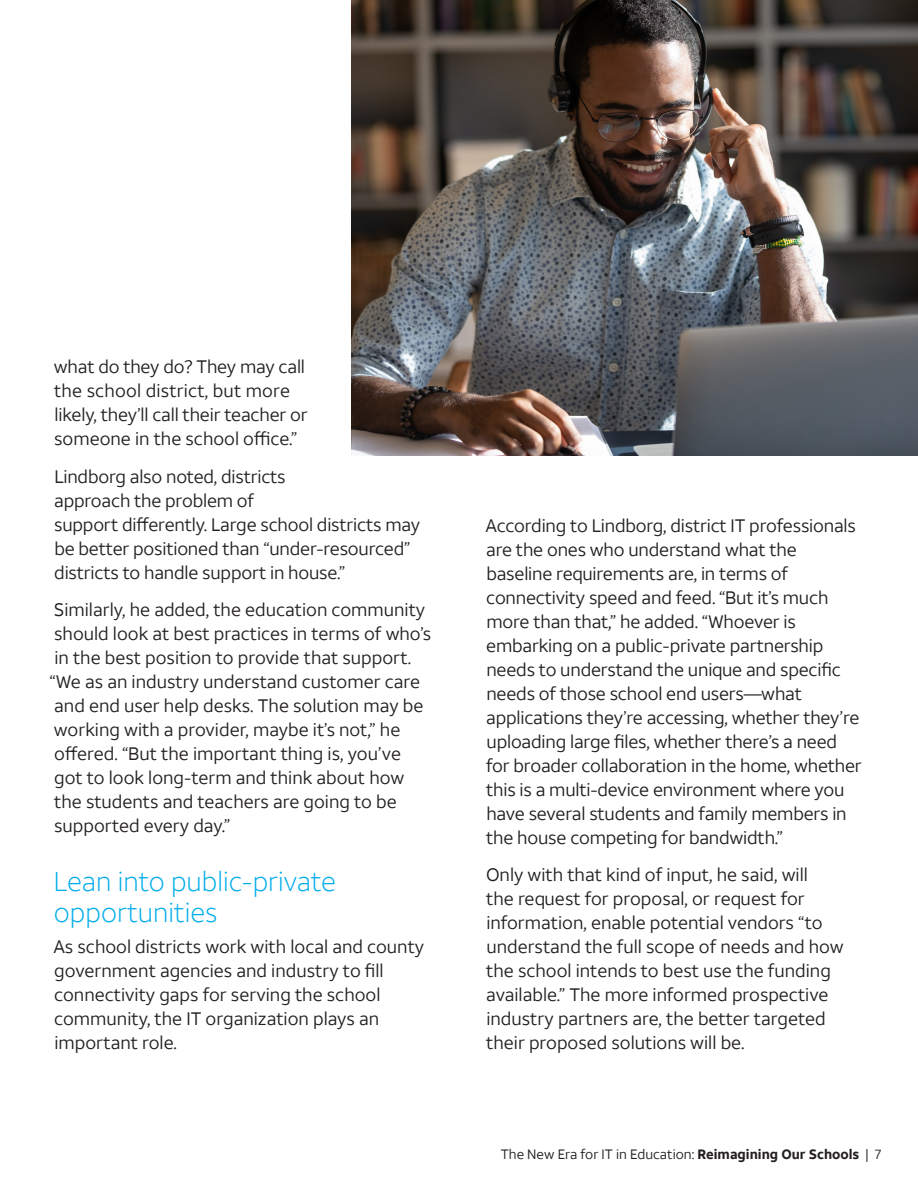
<style>
.page{position:relative;width:918px;height:1188px;background:#fff}
.page>*{position:absolute;margin:0;border:0;box-sizing:border-box;transform-origin:0 0}
.Paragraph_headers{font:300 27px/31.5px "ATT Aleck Sans";color:#00aceb}
.Body_copy{font:18px/24px "ATT Aleck Sans";letter-spacing:-.01em;color:#231f20}
.t1{font:13.5px "ATT Aleck Sans";color:#231f20}
.s1{font-weight:700}
</style>
<div class="page">
<img style="left:351px;top:0;width:567px;height:455px">
<p class="Body_copy" style="left:54px;top:355px;width:255px">what do they do? They may call the school district, but more likely, they’ll call their teacher or someone in the school office.”</p>
<p class="Body_copy" style="left:54px;top:464px;width:367px">Lindborg also noted, districts<br>approach the problem of<br>support differently. Large school districts may be better positioned than “under-resourced” districts to handle support in house.”</p>
<p class="Body_copy" style="left:49px;top:598px;width:383px">Similarly, he added, the education community should look at best practices in terms of who’s in the best position to provide that support. “We as an industry understand customer care and end user help desks. The solution may be working with a provider, maybe it’s not,” he offered. “But the important thing is, you’ve<br>got to look long-term and think about how the students and teachers are going to be supported every day.”</p>
<p class="Paragraph_headers" style="left:54px;top:865px;width:284px">Lean into public-private opportunities</p>
<p class="Body_copy" style="left:53px;top:935px;width:372px">As school districts work with local and county government agencies and industry to fill connectivity gaps for serving the school community, the IT organization plays an important role.</p>
<p class="Body_copy" style="left:485px;top:513px;width:378px">According to Lindborg, district IT professionals are the ones who understand what the baseline requirements are, in terms of connectivity speed and feed. “But it’s much more than that,” he added. “Whoever is embarking on a public-private partnership needs to understand the unique and specific needs of those school end users—what applications they’re accessing, whether they’re uploading large files, whether there’s a need for broader collaboration in the home, whether this is a multi-device environment where you have several students and family members in the house competing for bandwidth.”</p>
<p class="Body_copy" style="left:486px;top:863px;width:359px">Only with that kind of input, he said, will<br>the request for proposal, or request for information, enable potential vendors “to understand the full scope of needs and how the school intends to best use the funding available.” The more informed prospective industry partners are, the better targeted their proposed solutions will be.</p>
<p class="t1" style="left:501px;top:1146px;width:382px">The New Era for IT in Education: <span class="s1">Reimagining Our Schools</span> | 7</p>
</div>
